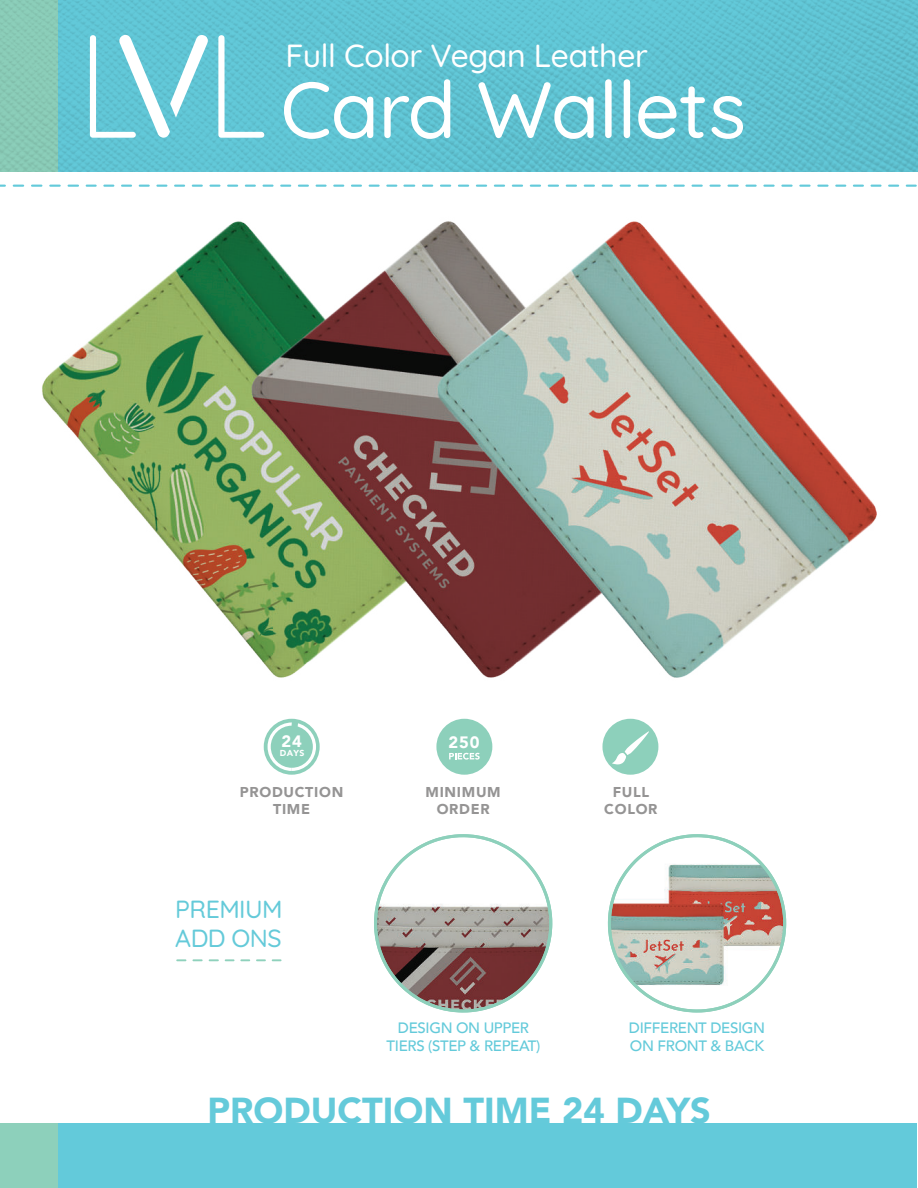
<style>
.page{position:relative;width:918px;height:1188px;background:#fff}
.page>*{position:absolute;margin:0;border:0;box-sizing:border-box;transform-origin:0 0}
.t1{font:300 79.5px "Quicksand";letter-spacing:-.01em;color:#fff}
.t2{font:900 36px "Avenir";color:#64cada}
.t3{font:300 31.95px "Quicksand";letter-spacing:-.01em;color:#fff}
.t4{font:300 24.75px/29.7px "Quicksand";letter-spacing:-.02em;color:#64cad9}
.t5{font:900 16.5px "Avenir";color:#fff}
.t6{font:500 15px/18px "Avenir";letter-spacing:-.02em;color:#63cada}
.t7{font:900 14.25px/17.1px "Avenir";letter-spacing:.05em;color:#959494;text-align:center}
.t8{font:900 8.7px "Avenir";color:#fff}
</style>
<div class="page">
<svg style="left:264px;top:719px;width:56px;height:56px"></svg>
<svg style="left:268px;top:721px;width:48px;height:50px"></svg>
<div style="left:436px;top:719px;width:56px;height:56px;background:#8dd0bb;border-radius:50%"></div>
<div style="left:602px;top:719px;width:56px;height:56px;background:#8dd0bb;border-radius:50%"></div>
<svg style="left:449px;top:753px;width:31px;height:7px"></svg>
<svg style="left:612px;top:731px;width:37px;height:34px"></svg>
<img style="left:0;top:0;width:918px;height:172px">
<svg style="left:13px;top:185px;width:7px;height:2px"></svg>
<svg style="left:0;top:185px;width:6px;height:2px"></svg>
<svg style="left:906px;top:185px;width:11px;height:2px"></svg>
<svg style="left:218px;top:35px;width:46px;height:103px;background:#7ccedb"></svg>
<svg style="left:90px;top:35px;width:118px;height:103px"></svg>
<div style="left:50px;top:1123px;width:867px;height:65px;background:#63cada"></div>
<div style="left:0;top:1123px;width:58px;height:65px;background:#8dd0bb"></div>
<svg style="left:607px;top:834px;width:180px;height:179px"></svg>
<svg style="left:374px;top:834px;width:179px;height:179px"></svg>
<svg style="left:225px;top:959px;width:9px;height:2px"></svg>
<svg style="left:240px;top:959px;width:10px;height:2px"></svg>
<svg style="left:256px;top:959px;width:10px;height:2px"></svg>
<svg style="left:272px;top:959px;width:10px;height:2px"></svg>
<svg style="left:209px;top:959px;width:10px;height:2px"></svg>
<svg style="left:176px;top:959px;width:10px;height:2px"></svg>
<svg style="left:192px;top:959px;width:11px;height:2px"></svg>
<img style="left:20px;top:184px;width:878px;height:494px">
<h3 class="t3" style="left:285px;top:44px;width:364px">Full Color Vegan Leather</h3>
<h1 class="t1" style="left:280px;top:79px;width:467px">Card Wallets</h1>
<p class="t5" style="left:282px;top:732px;width:22px">24</p>
<p class="t5" style="left:449px;top:733px;width:32px">250</p>
<p class="t8" style="left:280px;top:748px;width:26px">DAYS</p>
<p class="t7" style="left:240px;top:784px;width:105px">PRODUCTION<br>TIME</p>
<p class="t7" style="left:426px;top:784px;width:77px">MINIMUM<br>ORDER</p>
<p class="t7" style="left:604px;top:784px;width:55px">FULL<br>COLOR</p>
<h3 class="t4" style="left:175px;top:896px;width:109px">PREMIUM<br>ADD ONS</h3>
<p class="t6" style="left:387px;top:1020px;width:155px;text-align:center">DESIGN ON UPPER<br>TIERS (STEP &amp; REPEAT)</p>
<p class="t6" style="left:629px;top:1020px;width:138px">DIFFERENT DESIGN<br>ON FRONT &amp; BACK</p>
<h2 class="t2" style="left:208px;top:1096px;width:505px">PRODUCTION TIME 24 DAYS</h2>
</div>
